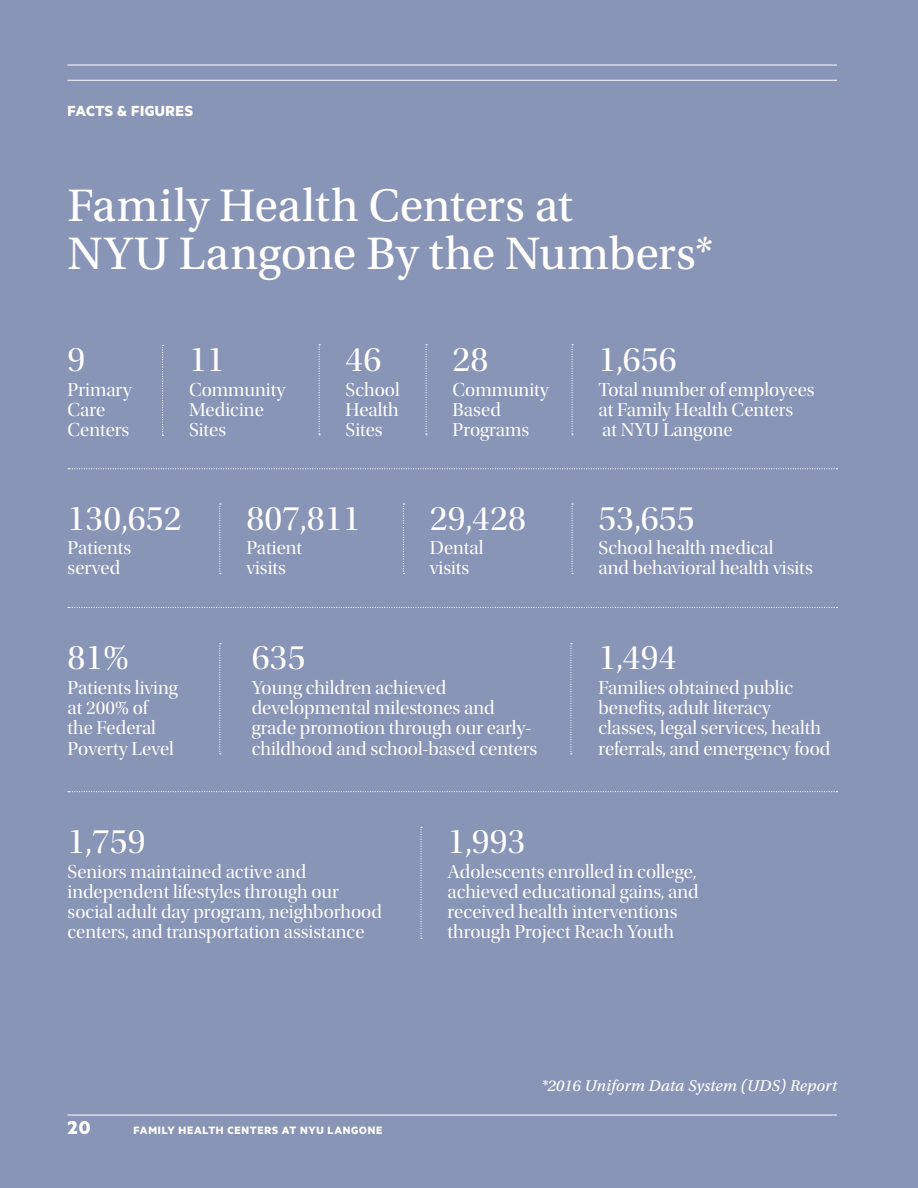
<style>
.page{position:relative;width:918px;height:1188px;background:#8995b6}
.page>*{position:absolute;margin:0;border:0;box-sizing:border-box;transform-origin:0 0}
.t1{font:48px/48px "Utopia Std";letter-spacing:-.005em;color:#fff}
.t2{font:36px "Utopia Std Disp";color:#fff}
.t3{font:700 21px "Metric";color:#fff}
.t4{font:19.5px/20.2px "Utopia Std Disp";color:#fff}
.t5{font:16.5px "Utopia Std Capt It";color:#fff}
.t6{font:700 16.5px "Metric";letter-spacing:.025em;color:#fff}
.t7{font:700 12px "Metric";letter-spacing:.065em;color:#fff}
</style>
<div class="page">
<hr style="left:917px;top:0;width:1px;height:1188px;background:#522e91">
<hr style="left:68px;top:80px;width:769px;height:1px;background:#fff">
<hr style="left:68px;top:65px;width:769px;height:1px;background:#fff">
<hr style="left:68px;top:1115px;width:769px;height:1px;background:#fff">
<svg style="left:219px;top:503px;width:2px;height:71px"></svg>
<svg style="left:68px;top:468px;width:769px;height:1px"></svg>
<svg style="left:68px;top:607px;width:769px;height:1px"></svg>
<svg style="left:68px;top:791px;width:769px;height:1px"></svg>
<svg style="left:219px;top:643px;width:2px;height:111px"></svg>
<svg style="left:570px;top:643px;width:2px;height:111px"></svg>
<svg style="left:420px;top:827px;width:2px;height:112px"></svg>
<svg style="left:403px;top:503px;width:1px;height:71px"></svg>
<svg style="left:572px;top:503px;width:1px;height:71px"></svg>
<svg style="left:162px;top:345px;width:2px;height:91px"></svg>
<svg style="left:319px;top:344px;width:1px;height:91px"></svg>
<svg style="left:426px;top:344px;width:1px;height:91px"></svg>
<svg style="left:572px;top:344px;width:1px;height:91px"></svg>
<p class="t6" style="left:68px;top:101px;width:127px">FACTS &amp; FIGURES</p>
<h1 class="t1" style="left:68px;top:182px;width:647px">Family Health Centers at<br>NYU Langone By the Numbers*</h1>
<h2 class="t2" style="left:68px;top:340px;width:19px">9</h2>
<p class="t4" style="left:68px;top:380px;width:66px">Primary<br>Care<br>Centers</p>
<h2 class="t2" style="left:189px;top:340px;width:37px">11</h2>
<p class="t4" style="left:189px;top:380px;width:98px">Community<br>Medicine<br>Sites</p>
<h2 class="t2" style="left:346px;top:340px;width:37px">46</h2>
<p class="t4" style="left:346px;top:380px;width:56px;text-align:justify">School Health Sites</p>
<h2 class="t2" style="left:68px;top:499px;width:116px">130,652</h2>
<p class="t4" style="left:68px;top:538px;width:65px">Patients served</p>
<h2 class="t2" style="left:246px;top:499px;width:116px">807,811</h2>
<p class="t4" style="left:246px;top:538px;width:57px">Patient visits</p>
<h2 class="t2" style="left:453px;top:340px;width:37px">28</h2>
<p class="t4" style="left:453px;top:380px;width:98px">Community<br>Based<br>Programs</p>
<h2 class="t2" style="left:430px;top:499px;width:98px">29,428</h2>
<p class="t4" style="left:430px;top:538px;width:55px">Dental visits</p>
<h2 class="t2" style="left:68px;top:639px;width:63px">81%</h2>
<p class="t4" style="left:68px;top:678px;width:112px">Patients living at 200% of the Federal<br>Poverty Level</p>
<h2 class="t2" style="left:252px;top:639px;width:55px">635</h2>
<p class="t4" style="left:252px;top:678px;width:287px">Young children achieved developmental milestones and grade promotion through our early&shy;childhood and school-based centers</p>
<h2 class="t2" style="left:598px;top:340px;width:80px">1,656</h2>
<p class="t4" style="left:598px;top:380px;width:218px">Total number of employees at Family Health Centers<br>at NYU Langone</p>
<h2 class="t2" style="left:598px;top:499px;width:98px">53,655</h2>
<p class="t4" style="left:598px;top:538px;width:216px">School health medical<br>and behavioral health visits</p>
<h2 class="t2" style="left:598px;top:639px;width:80px">1,494</h2>
<p class="t4" style="left:598px;top:678px;width:233px">Families obtained public benefits, adult literacy classes, legal services, health referrals, and emergency food</p>
<h2 class="t2" style="left:68px;top:822px;width:80px">1,759</h2>
<p class="t4" style="left:68px;top:862px;width:316px">Seniors maintained active and independent lifestyles through our social adult day program, neighborhood centers, and transportation assistance</p>
<p class="t3" style="left:68px;top:1115px;width:24px">20</p>
<p class="t7" style="left:134px;top:1123px;width:250px">FAMILY HEALTH CENTERS AT NYU LANGONE</p>
<h2 class="t2" style="left:447px;top:822px;width:80px">1,993</h2>
<p class="t4" style="left:447px;top:862px;width:253px">Adolescents enrolled in college, achieved educational gains, and received health interventions through Project Reach Youth</p>
<p class="t5" style="left:541px;top:1077px;width:297px">*2016 Uniform Data System (UDS) Report</p>
</div>
